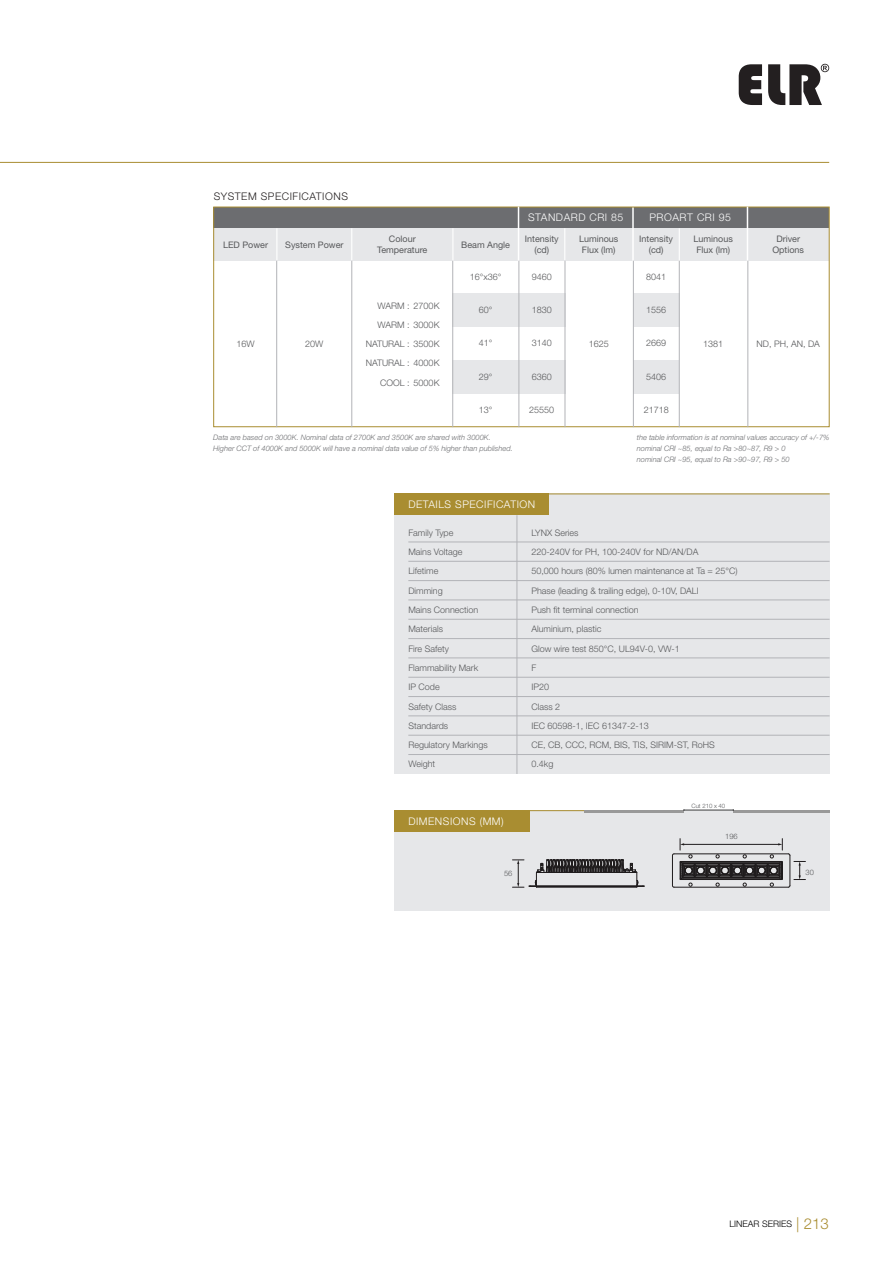
<style>
.page{position:relative;width:893px;height:1263px;background:#fff}
.page>*{position:absolute;margin:0;border:0;box-sizing:border-box;transform-origin:0 0}
.t1{font:300 10.5px "Helvetica Neue LT Std";letter-spacing:.05em;color:#fff}
.t2{font:300 10.5px "Helvetica Neue LT Std";letter-spacing:.05em;color:#231f20}
.t3{font:300 9px "Helvetica Neue LT Std";color:#57585a}
.t4{font:9px/10.8px "Helvetica Neue LT Std";color:#57585a;text-align:center}
.t5{font:300 9px "Helvetica Neue LT Std";color:#000}
.t6{font:italic 300 7.5px "Helvetica Neue LT Std";color:#6c6d70}
.t7{font:300 7.5px "Helvetica Neue LT Std";color:#57585a}
.t8{font:300 6px "Helvetica Neue LT Std";color:#57585a}
.s1{font-size:15px;color:#a98d31}
</style>
<div class="page">
<svg style="left:739px;top:64px;width:23px;height:41px"></svg>
<svg style="left:768px;top:64px;width:61px;height:41px"></svg>
<hr style="left:0;top:162px;width:829px;height:1px;background:#a98d31">
<div style="left:394px;top:810px;width:436px;height:101px;background:#e6e7e9"></div>
<hr style="left:395px;top:810px;width:288px;height:1px;background:#a98d31">
<div style="left:394px;top:810px;width:136px;height:22px;background:#a98d31"></div>
<hr style="left:584px;top:810px;width:100px;height:3px;background:#999">
<hr style="left:733px;top:810px;width:97px;height:3px;background:#999">
<hr style="left:684px;top:810px;width:49px;height:1px;background:#3e3e3f">
<div style="left:394px;top:493px;width:436px;height:281px;background:#e6e7e9"></div>
<hr style="left:408px;top:542px;width:422px;height:1px;background:#b2b3b7">
<hr style="left:408px;top:561px;width:422px;height:1px;background:#b2b3b7">
<hr style="left:408px;top:580px;width:422px;height:1px;background:#b2b3b7">
<hr style="left:408px;top:599px;width:422px;height:1px;background:#b2b3b7">
<hr style="left:408px;top:619px;width:422px;height:1px;background:#b2b3b7">
<hr style="left:408px;top:638px;width:422px;height:1px;background:#b2b3b7">
<hr style="left:408px;top:657px;width:422px;height:1px;background:#b2b3b7">
<hr style="left:408px;top:677px;width:422px;height:1px;background:#b2b3b7">
<hr style="left:408px;top:696px;width:422px;height:1px;background:#b2b3b7">
<hr style="left:408px;top:715px;width:422px;height:1px;background:#b2b3b7">
<hr style="left:408px;top:735px;width:422px;height:1px;background:#b2b3b7">
<hr style="left:408px;top:754px;width:422px;height:1px;background:#b2b3b7">
<hr style="left:517px;top:515px;width:1px;height:259px;background:#b2b3b7">
<hr style="left:395px;top:493px;width:435px;height:1px;background:#a98d31">
<div style="left:394px;top:493px;width:155px;height:22px;background:#a98d31"></div>
<div style="left:452px;top:360px;width:113px;height:33px;background:#e6e7e9"></div>
<div style="left:634px;top:360px;width:45px;height:33px;background:#e6e7e9"></div>
<div style="left:452px;top:294px;width:113px;height:33px;background:#e6e7e9"></div>
<div style="left:634px;top:294px;width:45px;height:33px;background:#e6e7e9"></div>
<div style="left:214px;top:207px;width:615px;height:21px;background:#6c6d70"></div>
<div style="left:214px;top:228px;width:615px;height:33px;background:#e6e7e9"></div>
<hr style="left:632px;top:207px;width:2px;height:54px;background:#fff">
<hr style="left:564px;top:228px;width:1px;height:32px;background:#fff">
<hr style="left:679px;top:228px;width:1px;height:33px;background:#fff">
<div style="left:213px;top:207px;width:617px;height:220px;border:1px solid #a98d31"></div>
<hr style="left:679px;top:261px;width:1px;height:166px;background:#b2b3b7">
<hr style="left:747px;top:207px;width:1px;height:54px;background:#fff">
<hr style="left:747px;top:261px;width:1px;height:166px;background:#b2b3b7">
<hr style="left:518px;top:207px;width:1px;height:54px;background:#fff">
<hr style="left:518px;top:261px;width:1px;height:166px;background:#b2b3b7">
<hr style="left:633px;top:261px;width:1px;height:166px;background:#b2b3b7">
<hr style="left:565px;top:261px;width:1px;height:166px;background:#b2b3b7">
<hr style="left:452px;top:228px;width:1px;height:33px;background:#fff">
<hr style="left:452px;top:261px;width:1px;height:166px;background:#b2b3b7">
<hr style="left:351px;top:261px;width:1px;height:166px;background:#b2b3b7">
<hr style="left:351px;top:228px;width:1px;height:32px;background:#fff">
<hr style="left:276px;top:261px;width:1px;height:166px;background:#b2b3b7">
<hr style="left:276px;top:228px;width:1px;height:32px;background:#fff">
<svg style="left:512px;top:859px;width:132px;height:29px"></svg>
<hr style="left:674px;top:887px;width:114px;height:1px;background:#231f20">
<hr style="left:672px;top:855px;width:1px;height:31px;background:#231f20">
<hr style="left:674px;top:853px;width:114px;height:1px;background:#231f20">
<svg style="left:680px;top:839px;width:125px;height:48px"></svg>
<p class="t2" style="left:214px;top:189px;width:136px">SYSTEM SPECIFICATIONS</p>
<p class="t1" style="left:528px;top:211px;width:97px">STANDARD CRI 85</p>
<p class="t1" style="left:649px;top:211px;width:83px">PROART CRI 95</p>
<p class="t4" style="left:377px;top:234px;width:52px">Colour<br>Temperature</p>
<p class="t4" style="left:223px;top:239px;width:46px">LED Power</p>
<p class="t4" style="left:285px;top:239px;width:60px">System Power</p>
<p class="t4" style="left:525px;top:234px;width:35px">Intensity (cd)</p>
<p class="t4" style="left:639px;top:234px;width:35px">Intensity (cd)</p>
<p class="t4" style="left:461px;top:239px;width:50px">Beam Angle</p>
<p class="t4" style="left:772px;top:234px;width:33px">Driver<br>Options</p>
<p class="t4" style="left:579px;top:234px;width:41px">Luminous<br>Flux (lm)</p>
<p class="t4" style="left:694px;top:234px;width:41px">Luminous<br>Flux (lm)</p>
<p class="t3" style="left:470px;top:271px;width:33px">16°x36°</p>
<p class="t3" style="left:479px;top:304px;width:15px">60°</p>
<p class="t3" style="left:479px;top:338px;width:15px">41°</p>
<p class="t3" style="left:479px;top:371px;width:15px">29°</p>
<p class="t3" style="left:479px;top:404px;width:15px">13°</p>
<p class="t3" style="left:532px;top:271px;width:22px">9460</p>
<p class="t3" style="left:532px;top:304px;width:22px">1830</p>
<p class="t3" style="left:532px;top:338px;width:22px">3140</p>
<p class="t3" style="left:532px;top:371px;width:22px">6360</p>
<p class="t3" style="left:529px;top:404px;width:27px">25550</p>
<p class="t3" style="left:646px;top:271px;width:22px">8041</p>
<p class="t3" style="left:646px;top:304px;width:22px">1556</p>
<p class="t3" style="left:646px;top:338px;width:22px">2669</p>
<p class="t3" style="left:646px;top:371px;width:22px">5406</p>
<p class="t3" style="left:644px;top:404px;width:27px">21718</p>
<p class="t3" style="left:378px;top:300px;width:63px">WARM : 2700K</p>
<p class="t3" style="left:378px;top:319px;width:63px">WARM : 3000K</p>
<p class="t3" style="left:366px;top:338px;width:75px">NATURAL : 3500K</p>
<p class="t3" style="left:366px;top:358px;width:75px">NATURAL : 4000K</p>
<p class="t3" style="left:380px;top:377px;width:61px">COOL : 5000K</p>
<p class="t3" style="left:237px;top:338px;width:20px">16W</p>
<p class="t3" style="left:305px;top:338px;width:20px">20W</p>
<p class="t3" style="left:589px;top:338px;width:22px">1625</p>
<p class="t3" style="left:703px;top:338px;width:22px">1381</p>
<p class="t3" style="left:757px;top:338px;width:65px">ND, PH, AN, DA</p>
<p class="t6" style="left:213px;top:433px;width:279px">Data are based on 3000K. Nominal data of 2700K and 3500K are shared with 3000K.</p>
<p class="t6" style="left:213px;top:444px;width:301px">Higher CCT of 4000K and 5000K will have a nominal data value of 5% higher than published.</p>
<p class="t1" style="left:408px;top:498px;width:128px">DETAILS SPECIFICATION</p>
<p class="t6" style="left:637px;top:433px;width:194px">the table information is at nominal values accuracy of +/-7%</p>
<p class="t6" style="left:637px;top:444px;width:150px">nominal CRI ~85, equal to Ra &gt;80~87, R9 &gt; 0</p>
<p class="t6" style="left:637px;top:455px;width:154px">nominal CRI ~95, equal to Ra &gt;90~97, R9 &gt; 50</p>
<p class="t3" style="left:408px;top:527px;width:47px">Family Type</p>
<p class="t3" style="left:531px;top:527px;width:49px">LYNX Series</p>
<p class="t3" style="left:408px;top:546px;width:56px">Mains Voltage</p>
<p class="t3" style="left:531px;top:546px;width:169px">220-240V for PH, 100-240V for ND/AN/DA</p>
<p class="t3" style="left:408px;top:566px;width:31px">Lifetime</p>
<p class="t3" style="left:531px;top:566px;width:208px">50,000 hours (80% lumen maintenance at Ta = 25°C)</p>
<p class="t3" style="left:408px;top:585px;width:36px">Dimming</p>
<p class="t3" style="left:531px;top:585px;width:169px">Phase (leading &amp; trailing edge), 0-10V, DALI</p>
<p class="t3" style="left:408px;top:604px;width:72px">Mains Connection</p>
<p class="t3" style="left:531px;top:604px;width:109px">Push fit terminal connection</p>
<p class="t3" style="left:408px;top:624px;width:36px">Materials</p>
<p class="t3" style="left:531px;top:624px;width:71px">Aluminium, plastic</p>
<p class="t3" style="left:408px;top:643px;width:42px">Fire Safety</p>
<p class="t3" style="left:531px;top:643px;width:150px">Glow wire test 850°C, UL94V-0, VW-1</p>
<p class="t3" style="left:408px;top:662px;width:71px">Flammability Mark</p>
<p class="t3" style="left:531px;top:662px;width:6px">F</p>
<p class="t3" style="left:408px;top:681px;width:33px">IP Code</p>
<p class="t3" style="left:531px;top:681px;width:19px">IP20</p>
<p class="t3" style="left:408px;top:701px;width:50px">Safety Class</p>
<p class="t3" style="left:531px;top:701px;width:30px">Class 2</p>
<p class="t3" style="left:408px;top:720px;width:41px">Standards</p>
<p class="t3" style="left:531px;top:720px;width:119px">IEC 60598-1, IEC 61347-2-13</p>
<p class="t3" style="left:408px;top:739px;width:81px">Regulatory Markings</p>
<p class="t3" style="left:531px;top:739px;width:185px">CE, CB, CCC, RCM, BIS, TIS, SIRIM-ST, RoHS</p>
<p class="t3" style="left:408px;top:759px;width:28px">Weight</p>
<p class="t3" style="left:531px;top:759px;width:24px">0.4kg</p>
<p class="t1" style="left:408px;top:815px;width:97px">DIMENSIONS (MM)</p>
<p class="t8" style="left:691px;top:802px;width:35px">Cut 210 x 40</p>
<p class="t7" style="left:725px;top:832px;width:14px">196</p>
<p class="t7" style="left:504px;top:869px;width:10px">56</p>
<p class="t7" style="left:806px;top:867px;width:10px">30</p>
<p class="t5" style="left:729px;top:1218px;width:101px">LINEAR SERIES <span class="s1">| 213</span></p>
</div>
